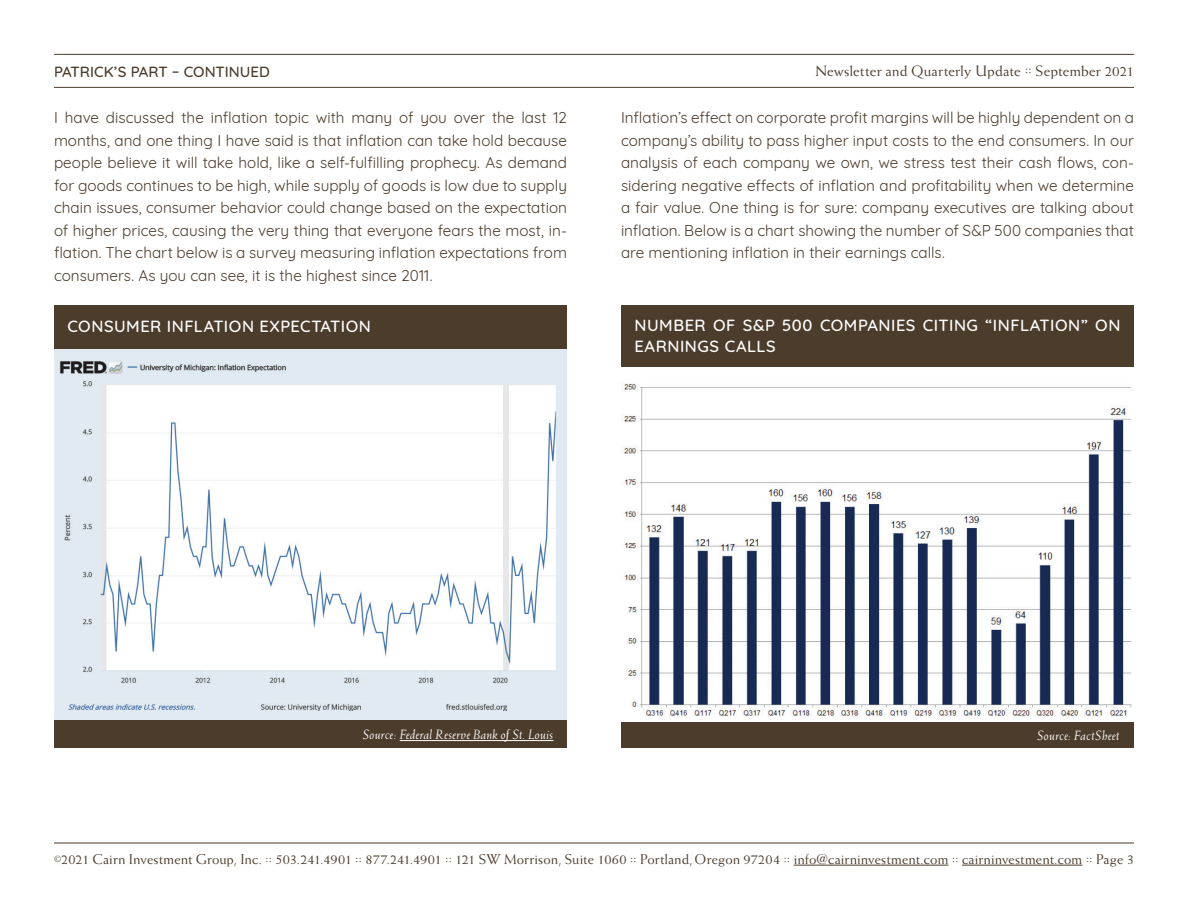
<style>
.page{position:relative;width:1188px;height:918px;background:#fff}
.page>*{position:absolute;margin:0;border:0;box-sizing:border-box;transform-origin:0 0}
.t1{font:500 16.5px/21px "Quicksand";letter-spacing:.03em;color:#fff}
.t2{font:15.3px/22.5px "Quicksand";color:#4c3c2c;text-align:justify}
.t3{font:15px "Weiss";letter-spacing:.005em;color:#4c3c2c}
.t4{font:500 15px "Quicksand";letter-spacing:-.005em;color:#4c3c2c}
.t5{font:14.25px "Weiss";letter-spacing:.005em;color:#4c3c2c}
.t6{font:italic 13.5px "Weiss";letter-spacing:.015em;color:#fff}
.s1{font-size:9px}
</style>
<div class="page">
<hr style="left:54px;top:54px;width:1080px;height:1px;background:#4c3c2c">
<hr style="left:794px;top:865px;width:154px;height:1px;background:#4c3c2c">
<hr style="left:962px;top:865px;width:120px;height:1px;background:#4c3c2c">
<hr style="left:54px;top:87px;width:1080px;height:1px;background:#4c3c2c">
<hr style="left:54px;top:843px;width:1080px;height:1px;background:#4c3c2c">
<img style="left:621px;top:366px;width:513px;height:357px">
<div style="left:621px;top:305px;width:513px;height:61px;background:#4c3c2c"></div>
<div style="left:621px;top:723px;width:513px;height:25px;background:#4c3c2c"></div>
<img style="left:54px;top:349px;width:513px;height:371px">
<div style="left:54px;top:720px;width:513px;height:28px;background:#4c3c2c"></div>
<hr style="left:400px;top:740px;width:153px;height:1px;background:#fff">
<div style="left:54px;top:305px;width:513px;height:44px;background:#4c3c2c"></div>
<p class="t4" style="left:54px;top:59px;width:217px">PATRICK’S PART – CONTINUED</p>
<p class="t3" style="left:815px;top:62px;width:320px">Newsletter and Quarterly Update :: September 2021</p>
<p class="t2" style="left:54px;top:105px;width:515px">I have discussed the inflation topic with many of you over the last 12 months, and one thing I have said is that inflation can take hold because people believe it will take hold, like a self-fulfilling prophecy. As demand for goods continues to be high, while supply of goods is low due to supply chain issues, consumer behavior could change based on the expectation of higher prices, causing the very thing that everyone fears the most, in&shy;flation. The chart below is a survey measuring inflation expectations from consumers. As you can see, it is the highest since 2011.</p>
<p class="t2" style="left:621px;top:105px;width:515px">Inflation’s effect on corporate profit margins will be highly dependent on a company’s ability to pass higher input costs to the end consumers. In our analysis of each company we own, we stress test their cash flows, con&shy;sidering negative effects of inflation and profitability when we determine a fair value. One thing is for sure: company executives are talking about inflation. Below is a chart showing the number of S&amp;P 500 companies that are mentioning inflation in their earnings calls.</p>
<p class="t1" style="left:68px;top:314px;width:305px">CONSUMER INFLATION EXPECTATION</p>
<p class="t1" style="left:634px;top:313px;width:487px">NUMBER OF S&amp;P 500 COMPANIES CITING “INFLATION” ON<br>EARNINGS CALLS</p>
<p class="t6" style="left:363px;top:727px;width:192px">Source: Federal Reserve Bank of St. Louis</p>
<p class="t6" style="left:1037px;top:728px;width:84px">Source: FactSheet</p>
<p class="t5" style="left:54px;top:851px;width:1082px"><span class="s1">©</span>2021 Cairn Investment Group, Inc. :: 503.241.4901 :: 877.241.4901 :: 121 SW Morrison, Suite 1060 :: Portland, Oregon 97204 :: info@cairninvestment.com :: cairninvestment.com :: Page 3</p>
</div>
